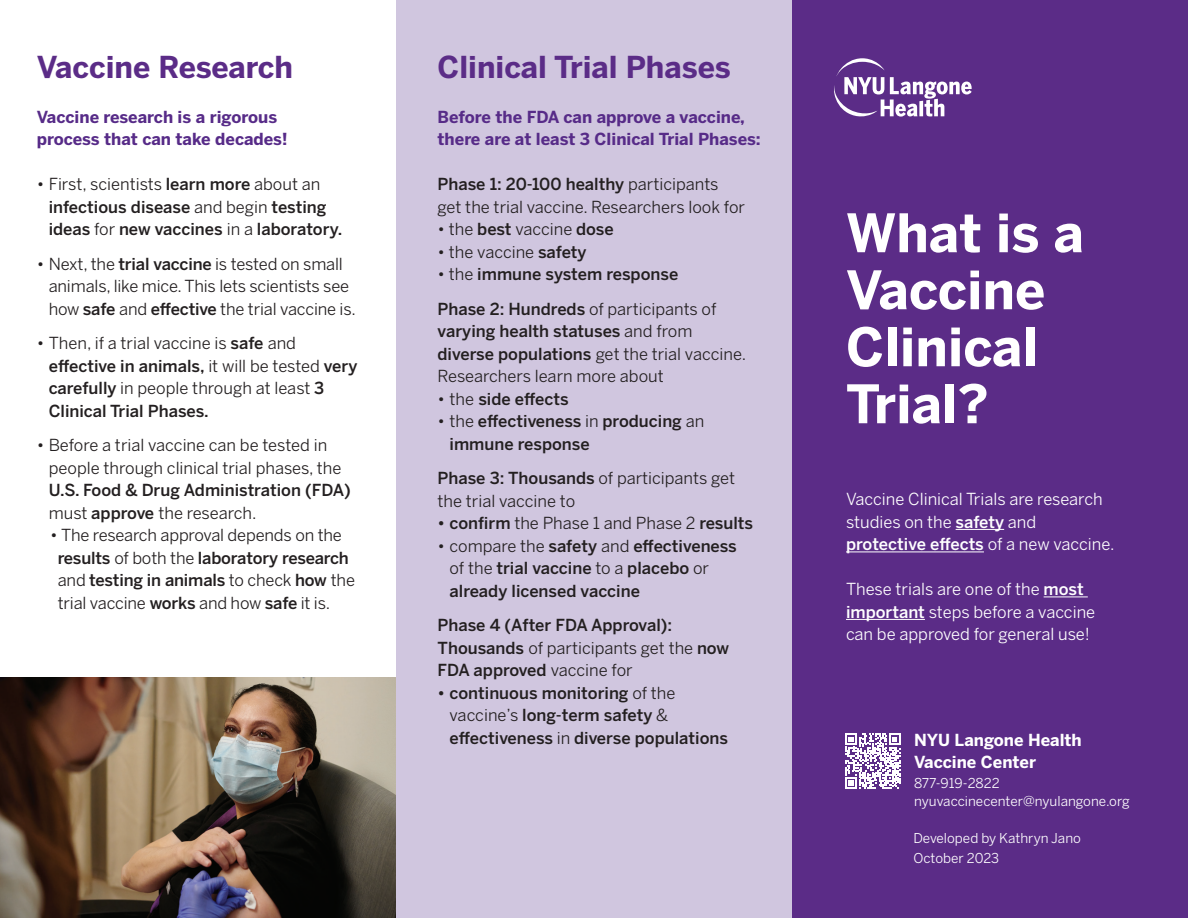
<style>
.page{position:relative;width:1188px;height:918px;background:#fff}
.page>*{position:absolute;margin:0;border:0;box-sizing:border-box;transform-origin:0 0}
.t1{font:700 52.65px/57px "Benton Sans";color:#fff}
.t2{font:700 30px "Benton Sans";color:#5b2c87}
.t3{font:16.5px/22.5px "Benton Sans";letter-spacing:-.01em;color:#231f20}
.t4{font:500 16.5px/22.5px "Benton Sans";color:#231f20}
.t5{font:16.5px/22.5px "Benton Sans";color:#fff}
.t6{font:700 16.5px/22.5px "Benton Sans";color:#572b88}
.t7{font:700 16.5px/22.5px "Benton Sans";color:#fff}
.t8{font:13.5px/18px "Benton Sans";color:#fff}
.s1{font-weight:400}
.s2{font-weight:500}
</style>
<div class="page">
<div style="left:396px;top:0;width:396px;height:918px;background:#d0c6df"></div>
<img style="left:0;top:677px;width:396px;height:241px">
<div style="left:792px;top:0;width:396px;height:918px;background:#5b2c87"></div>
<svg style="left:834px;top:58px;width:138px;height:59px"></svg>
<hr style="left:956px;top:529px;width:48px;height:1px;background:#fff">
<hr style="left:846px;top:552px;width:138px;height:1px;background:#fff">
<hr style="left:1044px;top:597px;width:44px;height:1px;background:#fff">
<hr style="left:846px;top:619px;width:79px;height:1px;background:#fff">
<svg style="left:845px;top:734px;width:56px;height:55px"></svg>
<h2 class="t2" style="left:37px;top:49px;width:258px">Vaccine Research</h2>
<p class="t6" style="left:37px;top:105px;width:253px">Vaccine research is a rigorous process that can take decades!</p>
<p class="t4" style="left:49px;top:173px;width:295px;text-indent:-12px"><span class="s1">• First, scientists</span> learn more <span class="s1">about an </span>infectious disease <span class="s1">and begin</span> testing ideas <span class="s1">for</span> new vaccines <span class="s1">in a</span> laboratory.</p>
<p class="t3" style="left:49px;top:252px;width:309px;text-indent:-12px">• Next, the <span class="s2">trial vaccine</span> is tested on small animals, like mice. This lets scientists see how <span class="s2">safe</span> and <span class="s2">effective</span> the trial vaccine is.</p>
<p class="t3" style="left:49px;top:332px;width:310px;text-indent:-12px">• Then, if a trial vaccine is <span class="s2">safe</span> and <span class="s2">effective in animals,</span> it will be tested <span class="s2">very carefully</span> in people through at least <span class="s2">3<br>Clinical Trial Phases.</span></p>
<p class="t3" style="left:49px;top:434px;width:294px;text-indent:-12px">• Before a trial vaccine can be tested in people through clinical trial phases, the</p>
<p class="t4" style="left:49px;top:479px;width:304px">U.S. Food &amp; Drug Administration (FDA) <span class="s1">must</span> approve <span class="s1">the research.</span></p>
<p class="t3" style="left:58px;top:524px;width:299px;text-indent:-8px">• The research approval depends on the <span class="s2">results</span> of both the <span class="s2">laboratory research </span>and <span class="s2">testing in animals</span> to check <span class="s2">how</span> the trial vaccine <span class="s2">works</span> and how <span class="s2">safe</span> it is.</p>
<h2 class="t2" style="left:438px;top:49px;width:295px">Clinical Trial Phases</h2>
<p class="t6" style="left:438px;top:105px;width:325px">Before the FDA can approve a vaccine, there are at least 3 Clinical Trial Phases:</p>
<p class="t3" style="left:438px;top:173px;width:309px"><span class="s2">Phase 1: 20-100 healthy</span> participants get the trial vaccine. Researchers look for</p>
<p class="t3" style="left:438px;top:218px;width:178px">• the <span class="s2">best</span> vaccine <span class="s2">dose</span></p>
<p class="t3" style="left:438px;top:240px;width:151px">• the vaccine <span class="s2">safety</span></p>
<p class="t4" style="left:438px;top:257px;width:280px;line-height:34.5px"><span class="s1">• the</span> immune system response<br>Phase 2: Hundreds <span class="s1">of participants of</span></p>
<p class="t3" style="left:438px;top:320px;width:310px"><span class="s2">varying health statuses</span> and from <span class="s2">diverse populations</span> get the trial vaccine.<br>Researchers learn more about</p>
<p class="t4" style="left:438px;top:387px;width:133px"><span class="s1">• the</span> side effects</p>
<p class="t4" style="left:450px;top:410px;width:256px;text-indent:-12px"><span class="s1">• the</span> effectiveness <span class="s1">in</span> producing <span class="s1">an </span>immune response</p>
<p class="t3" style="left:438px;top:467px;width:299px"><span class="s2">Phase 3: Thousands</span> of participants get the trial vaccine to</p>
<p class="t3" style="left:438px;top:512px;width:317px"><span class="s2">• confirm</span> the Phase 1 and Phase 2 <span class="s2">results</span></p>
<p class="t4" style="left:450px;top:534px;width:289px;text-indent:-12px"><span class="s1">• compare the</span> safety <span class="s1">and</span> effectiveness <span class="s1">of the</span> trial vaccine <span class="s1">to a</span> placebo <span class="s1">or </span>already licensed vaccine</p>
<p class="t4" style="left:438px;top:614px;width:293px">Phase 4 (After FDA Approval):<br>Thousands <span class="s1">of participants get the</span> now<br>FDA approved <span class="s1">vaccine for</span></p>
<p class="t4" style="left:450px;top:681px;width:280px;text-indent:-12px">• continuous monitoring <span class="s1">of the vaccine’s</span> long-term safety <span class="s1">&amp; </span>effectiveness <span class="s1">in</span> diverse populations</p>
<h1 class="t1" style="left:846px;top:204px;width:239px">What is a<br>Vaccine<br>Clinical<br>Trial?</h1>
<p class="t5" style="left:846px;top:488px;width:270px">Vaccine Clinical Trials are research studies on the <span class="s2">safety</span> and <span class="s2">protective effects</span> of a new vaccine.</p>
<p class="t5" style="left:846px;top:578px;width:251px">These trials are one of the <span class="s2">most important</span> steps before a vaccine can be approved for general use!</p>
<p class="t7" style="left:914px;top:728px;width:169px">NYU Langone Health<br>Vaccine Center</p>
<p class="t8" style="left:914px;top:773px;width:217px">877-919-2822 nyuvaccinecenter@nyulangone.org</p>
<p class="t8" style="left:913px;top:828px;width:169px;line-height:19.5px">Developed by Kathryn Jano<br>October 2023</p>
</div>
